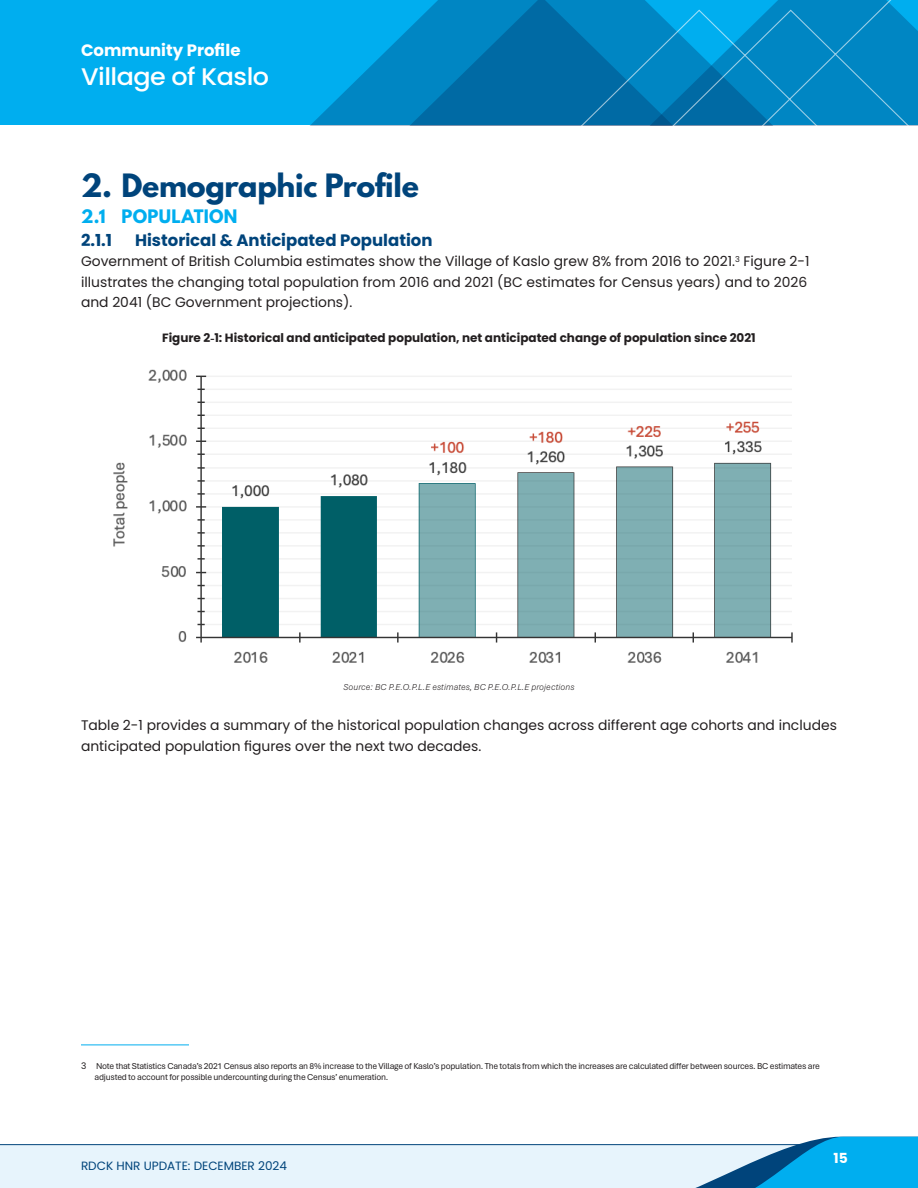
<style>
.page{position:relative;width:918px;height:1188px;background:#fff}
.page>*{position:absolute;margin:0;border:0;box-sizing:border-box;transform-origin:0 0}
.t1{font:700 28.5px "League Spartan";letter-spacing:-.01em;color:#00447b}
.t2{font:500 24px "Poppins";letter-spacing:-.02em;color:#fff;scale:1.06 1}
.t3{font:700 16.5px "Poppins";color:#00447b}
.t4{font:700 16.5px "Poppins";color:#fff}
.t5{font:700 16.5px "League Spartan";letter-spacing:.02em;color:#00aeef}
.t6{font:13.8px/20.2px "Poppins";color:#231f20}
.t7{font:700 13.8px "Poppins";color:#fff}
.Chart_Title{font:700 12px "Poppins";color:#231f20}
.t8{font:12px "Poppins";color:#00447b}
.Footnotes{font:9px/10.8px "Aptos";letter-spacing:-.025em;color:#231f20}
.Chart_Source{font:italic 300 9px "Aptos";letter-spacing:.01em;color:#231f20}
.s1{font-family:"Times New Roman"}
.s2{font-family:"Poppins"}
</style>
<div class="page">
<div style="left:0;top:0;width:918px;height:125px;background:#00aeef"></div>
<svg style="left:311px;top:0;width:211px;height:125px;fill:#0086c3"></svg>
<div style="left:0;top:1145px;width:918px;height:43px;background:#e7f4fc"></div>
<hr style="left:0;top:1144px;width:918px;height:1px;background:#00447b">
<svg style="left:647px;top:1137px;width:271px;height:51px"></svg>
<svg style="left:522px;top:0;width:396px;height:125px"></svg>
<hr style="left:81px;top:1045px;width:108px;height:1px;background:#00aeef">
<img style="left:113px;top:369px;width:680px;height:295px">
<p class="t4" style="left:81px;top:41px;width:161px">Community Profile</p>
<h2 class="t2" style="left:81px;top:63px;width:179px">Village of Kaslo</h2>
<p class="t1" style="left:81px;top:163px;width:339px">2. Demographic Profile</p>
<p class="t5" style="left:81px;top:204px;width:158px">2.1 POPULATION</p>
<p class="t3" style="left:81px;top:231px;width:33px">2.1.1</p>
<p class="t3" style="left:135px;top:231px;width:299px">Historical &amp; Anticipated Population</p>
<p class="t6" style="left:81px;top:252px;width:730px">Government of British Columbia estimates show the Village of Kaslo grew 8% from 2016 to 2021.<sup>3</sup> Figure 2‑1 illustrates the changing total population from 2016 and 2021 (BC estimates for Census years) and to 2026 and 2041 (BC Government projections).</p>
<p class="Chart_Title" style="left:162px;top:330px;width:595px">Figure 2<span class="s1">‑</span>1: Historical and anticipated population, net anticipated change of population since 2021</p>
<p class="Chart_Source" style="left:343px;top:681px;width:233px">Source: BC P.E.O.P.L.E estimates, BC P.E.O.P.L.E projections</p>
<p class="t6" style="left:81px;top:715px;width:757px">Table 2‑1 provides a summary of the historical population changes across different age cohorts and includes anticipated population figures over the next two decades.</p>
<p class="Footnotes" style="left:94px;top:1060px;width:727px;text-indent:-14px"><span class="s2">3</span> Note that Statistics Canada’s 2021 Census also reports an 8% increase to the Village of Kaslo’s population. The totals from which the increases are calculated differ between sources. BC estimates are adjusted to account for possible undercounting during the Census’ enumeration.</p>
<p class="t8" style="left:81px;top:1159px;width:207px">RDCK HNR UPDATE: DECEMBER 2024</p>
<p class="t7" style="left:834px;top:1151px;width:16px">15</p>
</div>
